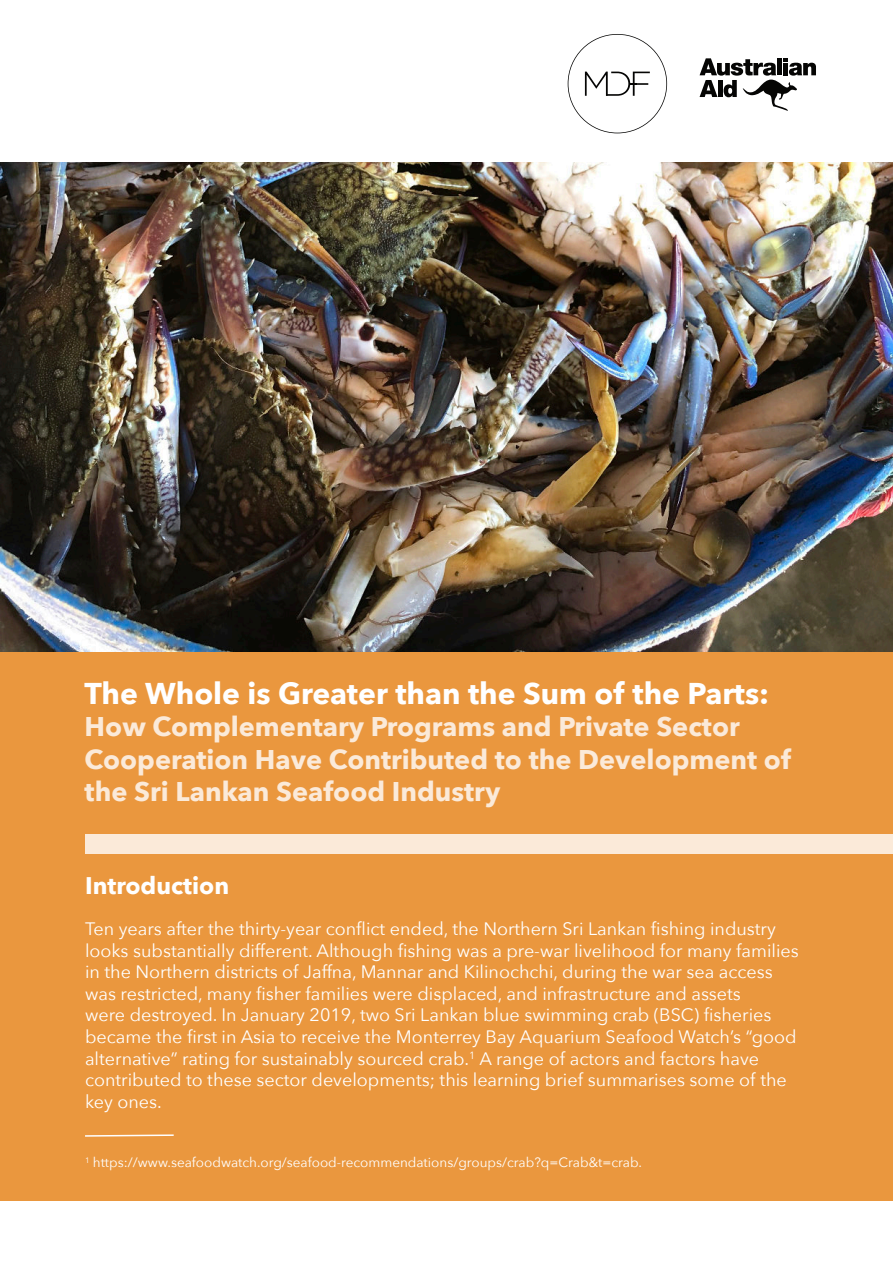
<style>
.page{position:relative;width:893px;height:1263px;background:#fff}
.page>*{position:absolute;margin:0;border:0;box-sizing:border-box;transform-origin:0 0}
.t1{font:700 30px "Avenir Next";color:#fff}
.t2{font:700 27px/32.4px "Avenir Next";color:#fbead9}
.t3{font:700 24px "Avenir Next";color:#fff}
.t4{font:18px/21.6px "Avenir Next";color:#fff}
.t5{font:13.5px "Avenir Next";color:#fff}
</style>
<div class="page">
<div style="left:0;top:651px;width:893px;height:550px;background:#ea973e"></div>
<svg style="left:568px;top:34px;width:99px;height:99px"></svg>
<svg style="left:700px;top:58px;width:116px;height:53px"></svg>
<svg style="left:85px;top:1134px;width:89px;height:3px"></svg>
<div style="left:85px;top:834px;width:808px;height:20px;background:#fbead9"></div>
<img style="left:0;top:163px;width:893px;height:489px">
<h1 class="t1" style="left:85px;top:681px;width:686px">The Whole is Greater than the Sum of the Parts:</h1>
<h2 class="t2" style="left:85px;top:713px;width:708px">How Complementary Programs and Private Sector<br>Cooperation Have Contributed to the Development of the Sri Lankan Seafood Industry</h2>
<h3 class="t3" style="left:85px;top:875px;width:146px">Introduction</h3>
<p class="t4" style="left:85px;top:917px;width:715px">Ten years after the thirty-year conflict ended, the Northern Sri Lankan fishing industry looks substantially different. Although fishing was a pre-war livelihood for many families in the Northern districts of Jaffna, Mannar and Kilinochchi, during the war sea access was restricted, many fisher families were displaced, and infrastructure and assets<br>were destroyed. In January 2019, two Sri Lankan blue swimming crab (BSC) fisheries became the first in Asia to receive the Monterrey Bay Aquarium Seafood Watch’s “good alternative” rating for sustainably sourced crab.<sup>1</sup> A range of actors and factors have contributed to these sector developments; this learning brief summarises some of the key ones.</p>
<p class="t5" style="left:85px;top:1151px;width:559px"><sup>1</sup> https://www.seafoodwatch.org/seafood-recommendations/groups/crab?q=Crab&amp;t=crab.</p>
</div>
